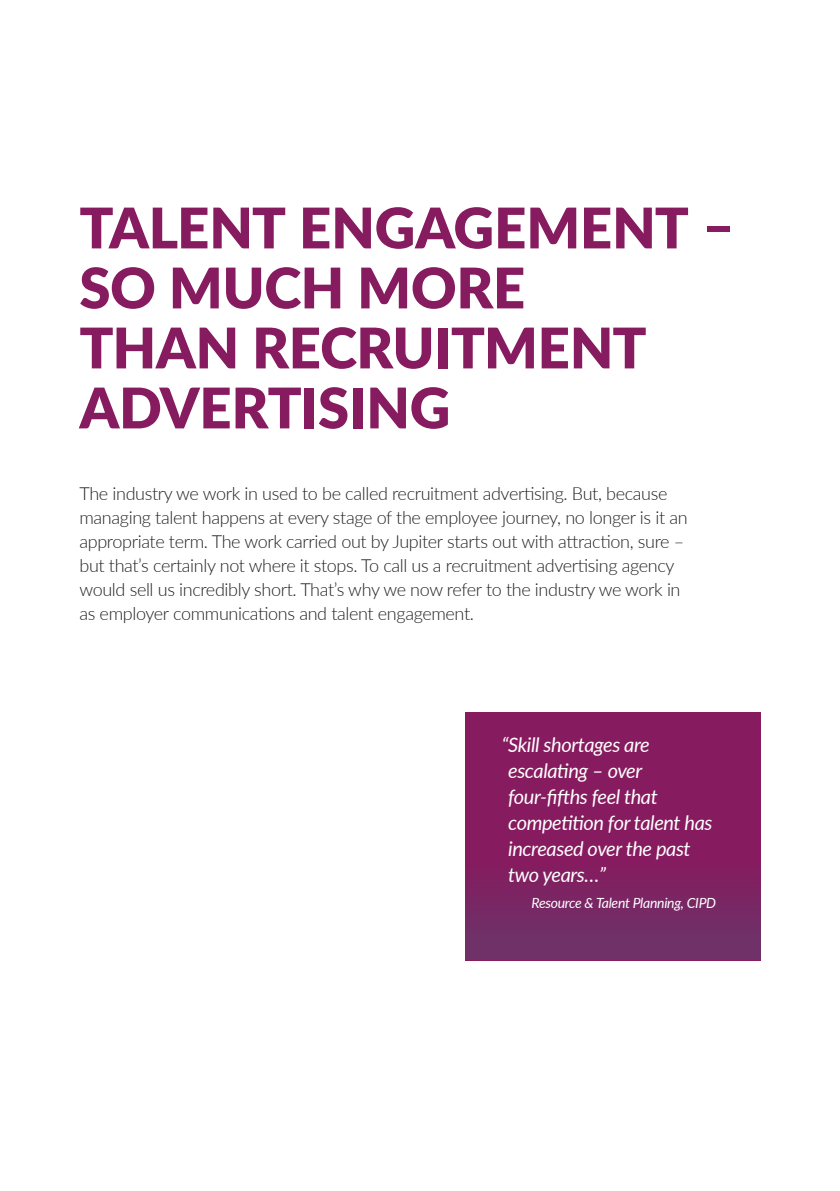
<style>
.page{position:relative;width:840px;height:1191px;background:#fff}
.page>*{position:absolute;margin:0;border:0;box-sizing:border-box;transform-origin:0 0}
.t1{font:900 56px/60px "Lato";letter-spacing:-.005em;color:#871b5f}
.t2{font:italic 20px/26px "Lato";letter-spacing:-.02em;color:#fff}
.t3{font:300 18px/24px "Lato";letter-spacing:-.02em;color:#231f20}
.t4{font:italic 14px "Lato";letter-spacing:-.02em;color:#fff}
</style>
<div class="page">
<div style="left:465px;top:712px;width:295px;height:248px;background:#871b5f"></div>
<div style="left:465px;top:865px;width:295px;height:95px;background:linear-gradient(to right,#772965,#772965)"></div>
<h1 class="t1" style="left:79px;top:195px;width:656px">TALENT ENGAGEMENT –<br>SO MUCH MORE<br>THAN RECRUITMENT<br>ADVERTISING</h1>
<p class="t3" style="left:79px;top:481px;width:609px">The industry we work in used to be called recruitment advertising. But, because managing talent happens at every stage of the employee journey, no longer is it an appropriate term. The work carried out by Jupiter starts out with attraction, sure – but that’s certainly not where it stops. To call us a recruitment advertising agency would sell us incredibly short. That’s why we now refer to the industry we work in as employer communications and talent engagement.</p>
<p class="t2" style="left:508px;top:731px;width:206px;text-indent:-6px">“Skill shortages are escalating – over four-fifths feel that competition for talent has increased over the past two years…”</p>
<p class="t4" style="left:531px;top:893px;width:186px">Resource &amp; Talent Planning, CIPD</p>
</div>
